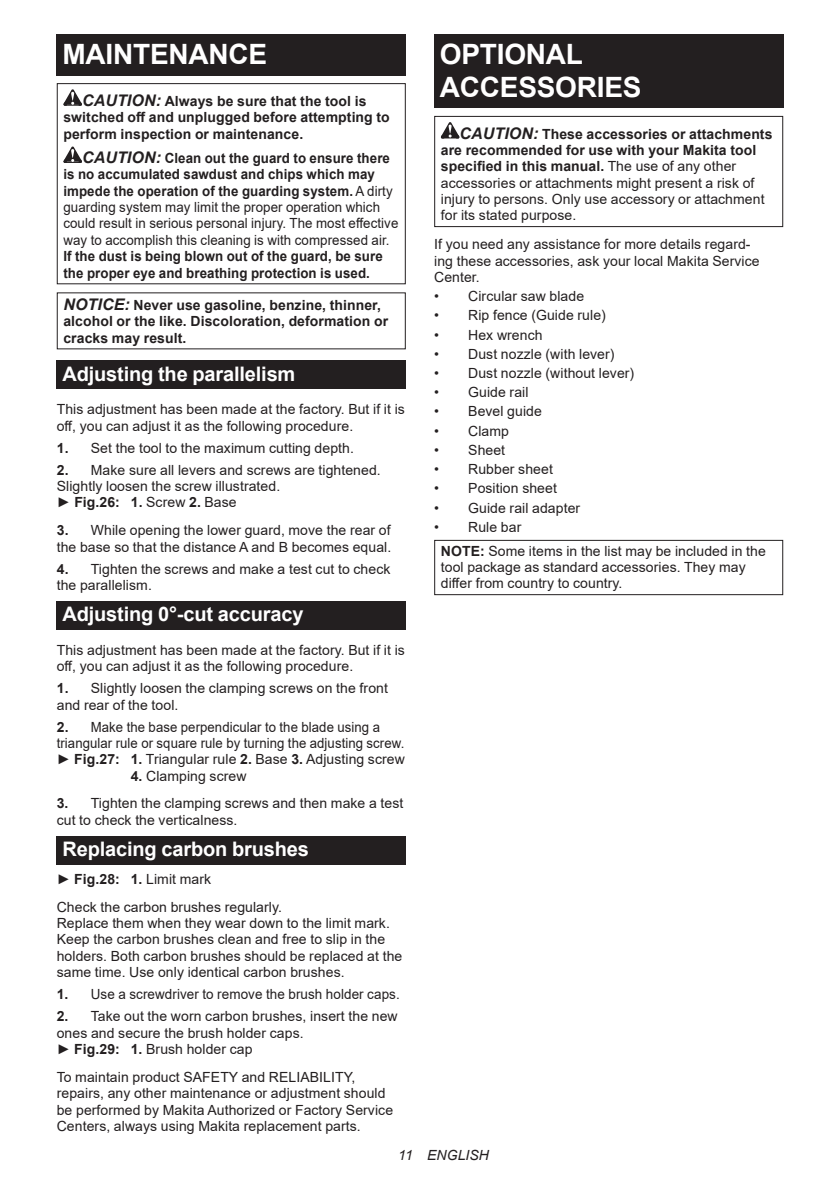
<style>
.page{position:relative;width:840px;height:1191px;background:#fff}
.page>*{position:absolute;margin:0;border:0;box-sizing:border-box;transform-origin:0 0}
.t1{font:700 28px/32.8px "Arial";letter-spacing:-.01em;color:#fff}
.t2{font:700 20px "Arial";letter-spacing:-.01em;color:#fff}
.t3{font:14px/16.4px "Arial";letter-spacing:.005em;color:#231f20}
.t4{font:14px/16.4px "Arial";letter-spacing:.005em;color:#231f20;scale:.95 1}
.t5{font:700 14px/16.4px "Arial";letter-spacing:.005em;color:#231f20}
.t6{font:14px/16.4px "Arial";letter-spacing:.005em;color:#231f20;scale:.94 1}
.t7{font:700 14px/16.4px "Arial";letter-spacing:.005em;color:#231f20;scale:.95 1}
.t8{font:14px "Arial";letter-spacing:.005em;color:#231f20;scale:.96 1}
.t9{font:italic 14px "Arial";letter-spacing:.005em;color:#231f20}
.s1{font-style:italic;font-size:16px}
.s2{font-weight:700;font-style:italic;font-size:16px}
.s3{font-weight:700}
</style>
<div class="page">
<div style="left:57px;top:34px;width:348px;height:41px;background:#231f20"></div>
<svg style="left:63px;top:89px;width:19px;height:17px"></svg>
<svg style="left:63px;top:146px;width:19px;height:17px"></svg>
<div style="left:57px;top:83px;width:348px;height:201px;border:1px solid #231f20"></div>
<div style="left:57px;top:361px;width:348px;height:28px;background:#231f20"></div>
<div style="left:57px;top:601px;width:348px;height:29px;background:#231f20"></div>
<div style="left:57px;top:836px;width:348px;height:28px;background:#231f20"></div>
<div style="left:434px;top:34px;width:348px;height:74px;background:#231f20"></div>
<svg style="left:440px;top:122px;width:19px;height:16px"></svg>
<div style="left:434px;top:116px;width:348px;height:111px;border:1px solid #231f20"></div>
<div style="left:434px;top:540px;width:348px;height:55px;border:1px solid #231f20"></div>
<h1 class="t1" style="left:62px;top:38px;width:206px">MAINTENANCE</h1>
<p class="t5" style="left:63px;top:93px;width:327px;text-indent:19px"><span class="s1">CAUTION:</span> Always be sure that the tool is switched off and unplugged before attempting to perform inspection or maintenance.</p>
<p class="t4" style="left:63px;top:150px;width:354px;text-indent:19px"><span class="s2">CAUTION:</span> <span class="s3">Clean out the guard to ensure there is no accumulated sawdust and chips which may impede the operation of the guarding system.</span> A dirty guarding system may limit the proper operation which could result in serious personal injury. The most effective way to accomplish this cleaning is with compressed air.</p>
<p class="t7" style="left:63px;top:248px;width:337px">If the dust is being blown out of the guard, be sure the proper eye and breathing protection is used.</p>
<p class="t5" style="left:63px;top:297px;width:326px"><span class="s1">NOTICE:</span> Never use gasoline, benzine, thinner, alcohol or the like. Discoloration, deformation or cracks may result.</p>
<h2 class="t2" style="left:62px;top:359px;width:234px">Adjusting the parallelism</h2>
<p class="t3" style="left:57px;top:401px;width:349px">This adjustment has been made at the factory. But if it is off, you can adjust it as the following procedure.</p>
<p class="t3" style="left:57px;top:439px;width:298px"><span class="s3">1.</span> Set the tool to the maximum cutting depth.</p>
<p class="t3" style="left:57px;top:461px;width:325px"><span class="s3">2.</span> Make sure all levers and screws are tightened.<br>Slightly loosen the screw illustrated.<br>► <span class="s3">Fig.26: 1.</span> Screw <span class="s3">2.</span> Base</p>
<p class="t3" style="left:57px;top:522px;width:336px"><span class="s3">3.</span> While opening the lower guard, move the rear of the base so that the distance A and B becomes equal.</p>
<p class="t3" style="left:57px;top:560px;width:335px"><span class="s3">4.</span> Tighten the screws and make a test cut to check the parallelism.</p>
<h2 class="t2" style="left:62px;top:600px;width:242px">Adjusting 0°-cut accuracy</h2>
<p class="t3" style="left:57px;top:641px;width:349px">This adjustment has been made at the factory. But if it is off, you can adjust it as the following procedure.</p>
<p class="t3" style="left:57px;top:680px;width:332px"><span class="s3">1.</span> Slightly loosen the clamping screws on the front and rear of the tool.</p>
<p class="t6" style="left:57px;top:718px;width:371px"><span class="s3">2.</span> Make the base perpendicular to the blade using a triangular rule or square rule by turning the adjusting screw. ► <span class="s3">Fig.27: 1.</span> Triangular rule <span class="s3">2.</span> Base <span class="s3">3.</span> Adjusting screw</p>
<p class="t3" style="left:131px;top:767px;width:117px"><span class="s3">4.</span> Clamping screw</p>
<p class="t3" style="left:57px;top:795px;width:348px"><span class="s3">3.</span> Tighten the clamping screws and then make a test cut to check the verticalness.</p>
<h2 class="t2" style="left:62px;top:835px;width:248px">Replacing carbon brushes</h2>
<p class="t3" style="left:57px;top:865px;width:227px;line-height:27.8px">► <span class="s3">Fig.28: 1.</span> Limit mark<br>Check the carbon brushes regularly.</p>
<p class="t3" style="left:57px;top:914px;width:347px">Replace them when they wear down to the limit mark.<br>Keep the carbon brushes clean and free to slip in the holders. Both carbon brushes should be replaced at the same time. Use only identical carbon brushes.</p>
<p class="t8" style="left:57px;top:984px;width:358px"><span class="s3">1.</span> Use a screwdriver to remove the brush holder caps.</p>
<p class="t3" style="left:57px;top:1008px;width:342px"><span class="s3">2.</span> Take out the worn carbon brushes, insert the new ones and secure the brush holder caps.<br>► <span class="s3">Fig.29: 1.</span> Brush holder cap</p>
<p class="t3" style="left:57px;top:1068px;width:338px">To maintain product SAFETY and RELIABILITY, repairs, any other maintenance or adjustment should be performed by Makita Authorized or Factory Service Centers, always using Makita replacement parts.</p>
<h1 class="t1" style="left:439px;top:38px;width:203px">OPTIONAL<br>ACCESSORIES</h1>
<p class="t3" style="left:440px;top:125px;width:333px;text-indent:19px"><span class="s2">CAUTION:</span> <span class="s3">These accessories or attachments are recommended for use with your Makita tool specified in this manual.</span> The use of any other accessories or attachments might present a risk of injury to persons. Only use accessory or attachment for its stated purpose.</p>
<p class="t3" style="left:434px;top:236px;width:327px">If you need any assistance for more details regard&shy;ing these accessories, ask your local Makita Service<br>Center.</p>
<p class="t3" style="left:434px;top:288px;width:151px">• Circular saw blade</p>
<p class="t3" style="left:434px;top:307px;width:173px">• Rip fence (Guide rule)</p>
<p class="t3" style="left:434px;top:326px;width:110px">• Hex wrench</p>
<p class="t3" style="left:434px;top:345px;width:182px">• Dust nozzle (with lever)</p>
<p class="t3" style="left:434px;top:365px;width:201px">• Dust nozzle (without lever)</p>
<p class="t3" style="left:434px;top:384px;width:96px">• Guide rail</p>
<p class="t3" style="left:434px;top:403px;width:109px">• Bevel guide</p>
<p class="t3" style="left:434px;top:422px;width:76px">• Clamp</p>
<p class="t3" style="left:434px;top:441px;width:72px">• Sheet</p>
<p class="t3" style="left:434px;top:461px;width:120px">• Rubber sheet</p>
<p class="t3" style="left:434px;top:480px;width:124px">• Position sheet</p>
<p class="t3" style="left:434px;top:499px;width:147px">• Guide rail adapter</p>
<p class="t3" style="left:440px;top:515px;width:326px;line-height:23.8px;text-indent:-7px">• Rule bar<br><span class="s3">NOTE:</span> Some items in the list may be included in the</p>
<p class="t3" style="left:440px;top:559px;width:306px">tool package as standard accessories. They may differ from country to country.</p>
<p class="t9" style="left:398px;top:1146px;width:92px">11 ENGLISH</p>
</div>
